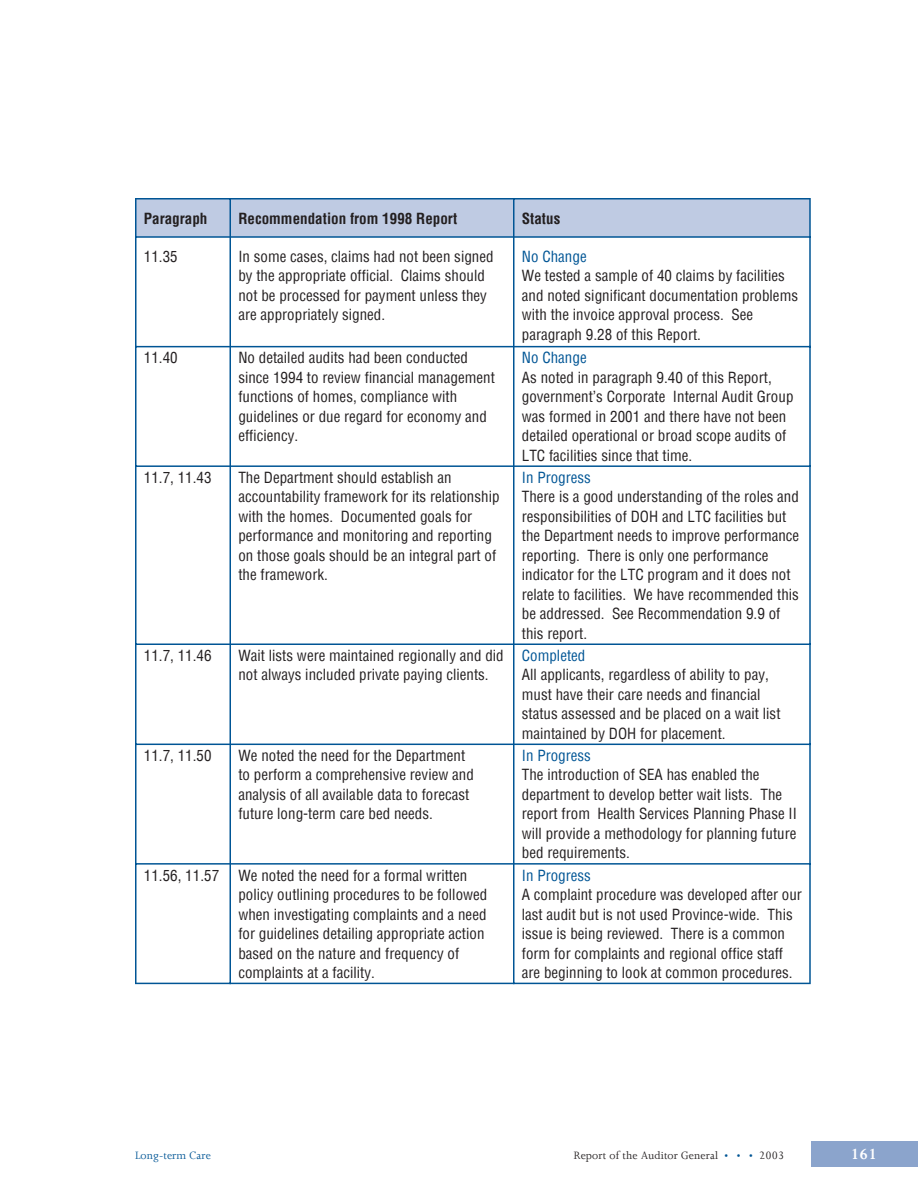
<style>
.page{position:relative;width:918px;height:1188px;background:#fff}
.page>*{position:absolute;margin:0;border:0;box-sizing:border-box;transform-origin:0 0}
.t1{font:700 16.5px "Joanna";color:#fff}
.t2{font:condensed 15px/19.5px "Helvetica";color:#231f20}
.t3{font:condensed 15px "Helvetica";color:#005595}
.t4{font:700 condensed 15px "Helvetica";color:#231f20}
.t5{font:12px "Joanna";letter-spacing:.01em;color:#231f20}
.t6{font:12px "Joanna";letter-spacing:.01em;color:#005595}
.s1{font-size:10.5px;color:#005595}
</style>
<div class="page">
<div style="left:812px;top:1141px;width:106px;height:25px;background:#8ba4cc"></div>
<hr style="left:135px;top:238px;width:1px;height:108px;background:#005595">
<hr style="left:230px;top:238px;width:1px;height:108px;background:#005595">
<svg style="left:135px;top:198px;width:676px;height:40px;background:#afc1dc"></svg>
<hr style="left:513px;top:238px;width:2px;height:108px;background:#005595">
<hr style="left:809px;top:238px;width:2px;height:108px;background:#005595">
<hr style="left:135px;top:346px;width:96px;height:1px;background:#005595">
<hr style="left:135px;top:347px;width:1px;height:118px;background:#005595">
<hr style="left:231px;top:346px;width:284px;height:1px;background:#005595">
<hr style="left:230px;top:347px;width:1px;height:118px;background:#005595">
<hr style="left:515px;top:346px;width:296px;height:1px;background:#005595">
<hr style="left:513px;top:347px;width:2px;height:118px;background:#005595">
<hr style="left:809px;top:347px;width:2px;height:118px;background:#005595">
<hr style="left:135px;top:465px;width:96px;height:2px;background:#005595">
<hr style="left:135px;top:467px;width:1px;height:177px;background:#005595">
<hr style="left:231px;top:465px;width:284px;height:2px;background:#005595">
<hr style="left:230px;top:467px;width:1px;height:177px;background:#005595">
<hr style="left:515px;top:465px;width:296px;height:2px;background:#005595">
<hr style="left:513px;top:467px;width:2px;height:177px;background:#005595">
<hr style="left:809px;top:467px;width:2px;height:177px;background:#005595">
<hr style="left:135px;top:644px;width:96px;height:1px;background:#005595">
<hr style="left:135px;top:645px;width:1px;height:99px;background:#005595">
<hr style="left:231px;top:644px;width:284px;height:1px;background:#005595">
<hr style="left:230px;top:645px;width:1px;height:99px;background:#005595">
<hr style="left:515px;top:644px;width:296px;height:1px;background:#005595">
<hr style="left:513px;top:645px;width:2px;height:99px;background:#005595">
<hr style="left:809px;top:645px;width:2px;height:99px;background:#005595">
<hr style="left:135px;top:744px;width:96px;height:1px;background:#005595">
<hr style="left:135px;top:745px;width:1px;height:118px;background:#005595">
<hr style="left:231px;top:744px;width:284px;height:1px;background:#005595">
<hr style="left:230px;top:745px;width:1px;height:118px;background:#005595">
<hr style="left:515px;top:744px;width:296px;height:1px;background:#005595">
<hr style="left:513px;top:745px;width:2px;height:118px;background:#005595">
<hr style="left:809px;top:745px;width:2px;height:118px;background:#005595">
<hr style="left:135px;top:863px;width:96px;height:2px;background:#005595">
<hr style="left:135px;top:865px;width:1px;height:118px;background:#005595">
<hr style="left:231px;top:863px;width:284px;height:2px;background:#005595">
<hr style="left:230px;top:865px;width:1px;height:119px;background:#005595">
<hr style="left:515px;top:863px;width:296px;height:2px;background:#005595">
<hr style="left:513px;top:865px;width:2px;height:119px;background:#005595">
<hr style="left:809px;top:865px;width:2px;height:118px;background:#005595">
<hr style="left:135px;top:983px;width:95px;height:1px;background:#005595">
<hr style="left:231px;top:983px;width:282px;height:1px;background:#005595">
<hr style="left:515px;top:983px;width:296px;height:1px;background:#005595">
<p class="t4" style="left:144px;top:208px;width:65px">Paragraph</p>
<p class="t4" style="left:238px;top:208px;width:220px">Recommendation from 1998 Report</p>
<p class="t4" style="left:522px;top:208px;width:40px">Status</p>
<p class="t2" style="left:144px;top:246px;width:35px">11.35</p>
<p class="t2" style="left:238px;top:246px;width:257px">In some cases, claims had not been signed by the appropriate official. Claims should not be processed for payment unless they are appropriately signed.</p>
<p class="t3" style="left:522px;top:247px;width:66px">No Change</p>
<p class="t2" style="left:522px;top:266px;width:278px">We tested a sample of 40 claims by facilities and noted significant documentation problems with the invoice approval process. See paragraph 9.28 of this Report.</p>
<p class="t2" style="left:144px;top:348px;width:35px">11.40</p>
<p class="t2" style="left:238px;top:348px;width:258px">No detailed audits had been conducted since 1994 to review financial management functions of homes, compliance with guidelines or due regard for economy and efficiency.</p>
<p class="t3" style="left:522px;top:348px;width:66px">No Change</p>
<p class="t2" style="left:522px;top:367px;width:273px">As noted in paragraph 9.40 of this Report, government’s Corporate Internal Audit Group was formed in 2001 and there have not been detailed operational or broad scope audits of LTC facilities since that time.</p>
<p class="t2" style="left:144px;top:467px;width:69px">11.7, 11.43</p>
<p class="t2" style="left:238px;top:467px;width:263px">The Department should establish an accountability framework for its relationship with the homes. Documented goals for performance and monitoring and reporting on those goals should be an integral part of the framework.</p>
<p class="t3" style="left:522px;top:468px;width:71px">In Progress</p>
<p class="t2" style="left:522px;top:487px;width:279px">There is a good understanding of the roles and responsibilities of DOH and LTC facilities but the Department needs to improve performance reporting. There is only one performance indicator for the LTC program and it does not relate to facilities. We have recommended this be addressed. See Recommendation 9.9 of this report.</p>
<p class="t2" style="left:144px;top:645px;width:69px">11.7, 11.46</p>
<p class="t2" style="left:238px;top:645px;width:267px">Wait lists were maintained regionally and did not always included private paying clients.</p>
<p class="t3" style="left:522px;top:646px;width:65px">Completed</p>
<p class="t2" style="left:522px;top:665px;width:260px">All applicants, regardless of ability to pay, must have their care needs and financial status assessed and be placed on a wait list maintained by DOH for placement.</p>
<p class="t2" style="left:144px;top:746px;width:69px">11.7, 11.50</p>
<p class="t2" style="left:238px;top:746px;width:237px">We noted the need for the Department to perform a comprehensive review and analysis of all available data to forecast future long-term care bed needs.</p>
<p class="t3" style="left:522px;top:746px;width:71px">In Progress</p>
<p class="t2" style="left:522px;top:765px;width:277px">The introduction of SEA has enabled the department to develop better wait lists. The report from Health Services Planning Phase II will provide a methodology for planning future bed requirements.</p>
<p class="t2" style="left:144px;top:865px;width:77px">11.56, 11.57</p>
<p class="t2" style="left:238px;top:865px;width:251px">We noted the need for a formal written policy outlining procedures to be followed when investigating complaints and a need for guidelines detailing appropriate action based on the nature and frequency of complaints at a facility.</p>
<p class="t3" style="left:522px;top:865px;width:71px">In Progress</p>
<p class="t2" style="left:522px;top:885px;width:282px">A complaint procedure was developed after our last audit but is not used Province-wide. This issue is being reviewed. There is a common form for complaints and regional office staff are beginning to look at common procedures.</p>
<p class="t6" style="left:135px;top:1148px;width:77px">Long-term Care</p>
<p class="t5" style="left:574px;top:1148px;width:212px">Report of the Auditor General <span class="s1">• • •</span> 2003</p>
<p class="t1" style="left:851px;top:1144px;width:28px">161</p>
</div>
